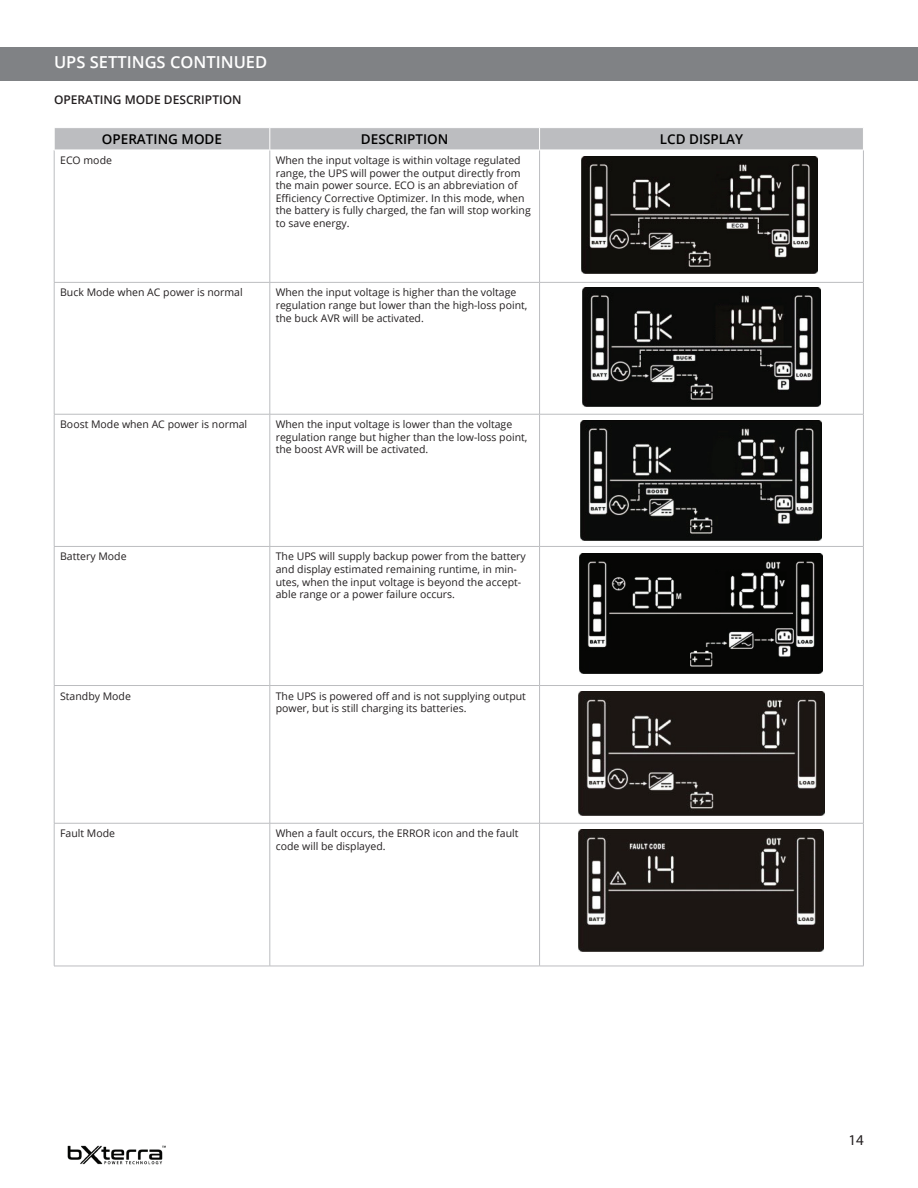
<style>
.page{position:relative;width:918px;height:1188px;background:#fff}
.page>*{position:absolute;margin:0;border:0;box-sizing:border-box;transform-origin:0 0}
.t1{font:600 16.5px "Open Sans";color:#fff}
.t2{font:15px "Myriad Pro";color:#231f20}
.t3{font:600 13.5px "Open Sans";color:#000}
.t4{font:600 12px "Open Sans";color:#231f20}
.t5{font:10.5px/12.6px "Open Sans";color:#231f20}
</style>
<div class="page">
<img style="left:67px;top:1145px;width:99px;height:20px">
<div style="left:0;top:48px;width:918px;height:33px;background:#808285"></div>
<hr style="left:54px;top:150px;width:1px;height:132px;background:#bcbdc0">
<hr style="left:270px;top:150px;width:1px;height:132px;background:#bcbdc0">
<hr style="left:539px;top:150px;width:1px;height:132px;background:#bcbdc0">
<hr style="left:863px;top:150px;width:1px;height:132px;background:#bcbdc0">
<hr style="left:54px;top:282px;width:216px;height:1px;background:#bcbdc0">
<hr style="left:54px;top:283px;width:1px;height:131px;background:#bcbdc0">
<hr style="left:270px;top:282px;width:270px;height:1px;background:#bcbdc0">
<hr style="left:270px;top:283px;width:1px;height:131px;background:#bcbdc0">
<hr style="left:540px;top:282px;width:324px;height:1px;background:#bcbdc0">
<hr style="left:539px;top:283px;width:1px;height:131px;background:#bcbdc0">
<hr style="left:863px;top:283px;width:1px;height:131px;background:#bcbdc0">
<hr style="left:54px;top:414px;width:216px;height:1px;background:#bcbdc0">
<hr style="left:54px;top:414px;width:1px;height:132px;background:#bcbdc0">
<hr style="left:270px;top:414px;width:270px;height:1px;background:#bcbdc0">
<hr style="left:270px;top:414px;width:1px;height:132px;background:#bcbdc0">
<hr style="left:540px;top:414px;width:324px;height:1px;background:#bcbdc0">
<hr style="left:539px;top:414px;width:1px;height:132px;background:#bcbdc0">
<hr style="left:863px;top:414px;width:1px;height:132px;background:#bcbdc0">
<hr style="left:54px;top:546px;width:216px;height:1px;background:#bcbdc0">
<hr style="left:54px;top:547px;width:1px;height:138px;background:#bcbdc0">
<hr style="left:270px;top:546px;width:270px;height:1px;background:#bcbdc0">
<hr style="left:270px;top:547px;width:1px;height:138px;background:#bcbdc0">
<hr style="left:540px;top:546px;width:324px;height:1px;background:#bcbdc0">
<hr style="left:539px;top:547px;width:1px;height:138px;background:#bcbdc0">
<hr style="left:863px;top:547px;width:1px;height:138px;background:#bcbdc0">
<hr style="left:54px;top:685px;width:216px;height:1px;background:#bcbdc0">
<hr style="left:54px;top:686px;width:1px;height:137px;background:#bcbdc0">
<hr style="left:270px;top:685px;width:270px;height:1px;background:#bcbdc0">
<hr style="left:270px;top:686px;width:1px;height:137px;background:#bcbdc0">
<hr style="left:540px;top:685px;width:324px;height:1px;background:#bcbdc0">
<hr style="left:539px;top:686px;width:1px;height:137px;background:#bcbdc0">
<hr style="left:863px;top:686px;width:1px;height:137px;background:#bcbdc0">
<hr style="left:54px;top:823px;width:216px;height:1px;background:#bcbdc0">
<hr style="left:54px;top:823px;width:1px;height:143px;background:#bcbdc0">
<hr style="left:270px;top:823px;width:270px;height:1px;background:#bcbdc0">
<hr style="left:270px;top:823px;width:1px;height:143px;background:#bcbdc0">
<hr style="left:540px;top:823px;width:324px;height:1px;background:#bcbdc0">
<hr style="left:539px;top:823px;width:1px;height:143px;background:#bcbdc0">
<hr style="left:863px;top:823px;width:1px;height:143px;background:#bcbdc0">
<hr style="left:54px;top:966px;width:216px;height:1px;background:#bcbdc0">
<hr style="left:270px;top:966px;width:270px;height:1px;background:#bcbdc0">
<hr style="left:540px;top:966px;width:324px;height:1px;background:#bcbdc0">
<div style="left:54px;top:128px;width:809px;height:22px;background:#bcbdc0"></div>
<hr style="left:54px;top:150px;width:216px;height:1px;background:#fff">
<hr style="left:270px;top:150px;width:270px;height:1px;background:#fff">
<hr style="left:540px;top:150px;width:324px;height:1px;background:#fff">
<img style="left:582px;top:156px;width:236px;height:118px">
<img style="left:582px;top:287px;width:238px;height:120px">
<img style="left:581px;top:420px;width:240px;height:120px">
<img style="left:579px;top:554px;width:243px;height:120px">
<img style="left:578px;top:691px;width:246px;height:124px">
<img style="left:578px;top:829px;width:245px;height:122px">
<h1 class="t1" style="left:54px;top:50px;width:215px">UPS SETTINGS CONTINUED</h1>
<p class="t4" style="left:54px;top:91px;width:189px">OPERATING MODE DESCRIPTION</p>
<p class="t3" style="left:102px;top:130px;width:122px">OPERATING MODE</p>
<p class="t3" style="left:361px;top:130px;width:89px">DESCRIPTION</p>
<p class="t3" style="left:660px;top:130px;width:85px">LCD DISPLAY</p>
<p class="t5" style="left:60px;top:154px;width:53px">ECO mode</p>
<p class="t5" style="left:276px;top:154px;width:256px">When the input voltage is within voltage regulated range, the UPS will power the output directly from the main power source. ECO is an abbreviation of Efficiency Corrective Optimizer. In this mode, when the battery is fully charged, the fan will stop working to save energy.</p>
<p class="t5" style="left:60px;top:286px;width:184px">Buck Mode when AC power is normal</p>
<p class="t5" style="left:276px;top:286px;width:253px">When the input voltage is higher than the voltage regulation range but lower than the high-loss point, the buck AVR will be activated.</p>
<p class="t5" style="left:60px;top:418px;width:189px">Boost Mode when AC power is normal</p>
<p class="t5" style="left:276px;top:418px;width:253px">When the input voltage is lower than the voltage regulation range but higher than the low-loss point, the boost AVR will be activated.</p>
<p class="t5" style="left:60px;top:550px;width:68px">Battery Mode</p>
<p class="t5" style="left:276px;top:550px;width:252px">The UPS will supply backup power from the battery and display estimated remaining runtime, in min&shy;utes, when the input voltage is beyond the accept&shy;able range or a power failure occurs.</p>
<p class="t5" style="left:60px;top:689px;width:72px">Standby Mode</p>
<p class="t5" style="left:276px;top:689px;width:252px">The UPS is powered off and is not supplying output power, but is still charging its batteries.</p>
<p class="t5" style="left:60px;top:827px;width:56px">Fault Mode</p>
<p class="t5" style="left:276px;top:827px;width:244px">When a fault occurs, the ERROR icon and the fault code will be displayed.</p>
<h2 class="t2" style="left:849px;top:1131px;width:17px">14</h2>
</div>
